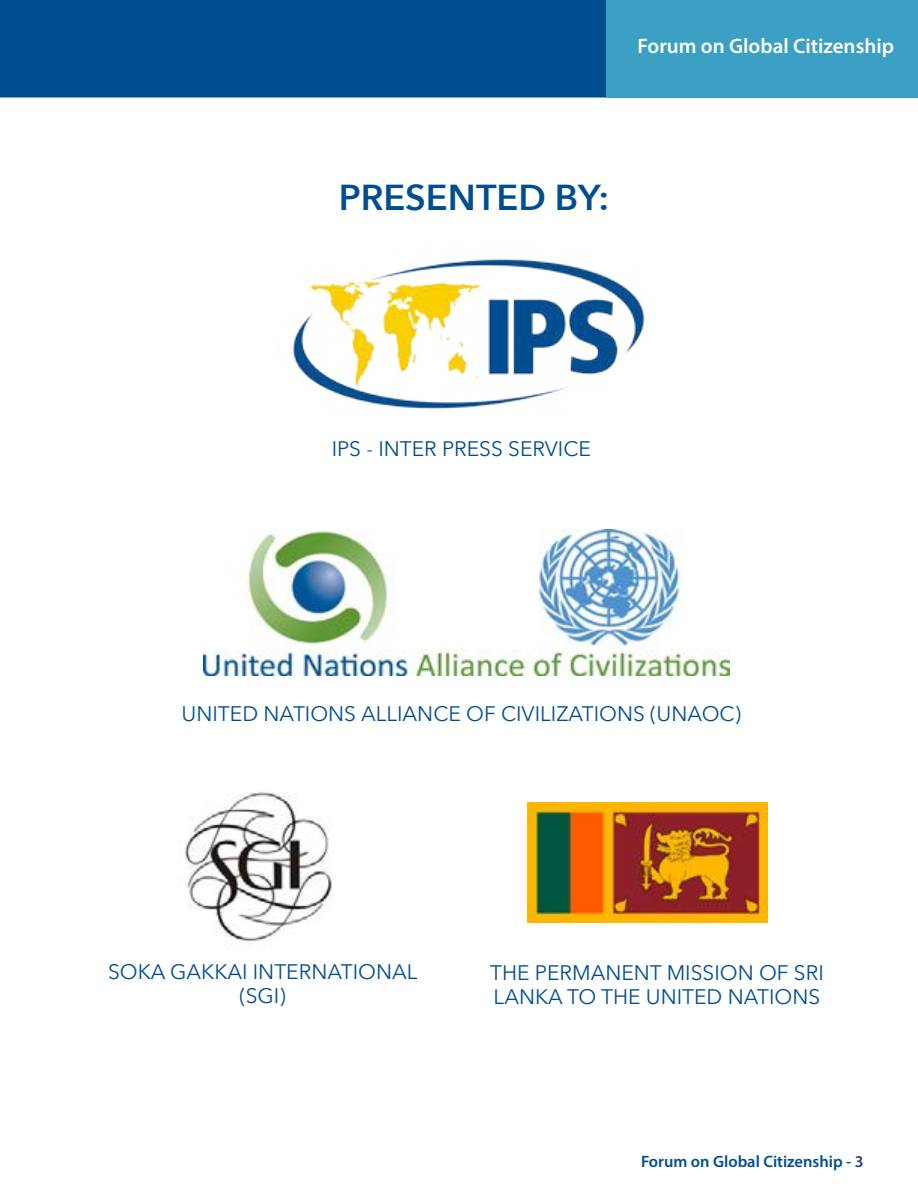
<style>
.page{position:relative;width:918px;height:1188px;background:#fff}
.page>*{position:absolute;margin:0;border:0;box-sizing:border-box;transform-origin:0 0}
.t1{font:600 36px "Avenir Next";color:#004e91}
.t2{font:21px/24px "Avenir Next";color:#004e91}
.t3{font:600 21px "Myriad Pro";color:#fff}
.t4{font:600 16.5px "Myriad Pro";color:#004e91}
.s1{color:#25408f}
</style>
<div class="page">
<div style="left:0;top:0;width:606px;height:98px;background:#004e91"></div>
<img style="left:184px;top:792px;width:148px;height:149px">
<img style="left:292px;top:259px;width:353px;height:150px">
<img style="left:528px;top:802px;width:239px;height:120px">
<img style="left:204px;top:529px;width:525px;height:147px">
<div style="left:606px;top:0;width:312px;height:98px;background:#3ba0c3"></div>
<p class="t3" style="left:637px;top:33px;width:258px">Forum on Global Citizenship</p>
<h1 class="t1" style="left:339px;top:167px;width:46px">PRESENTED</h1>
<h1 class="t1" style="left:555px;top:167px;width:56px">BY:</h1>
<p class="t2" style="left:332px;top:436px;width:261px">IPS - INTER PRESS SERVICE</p>
<p class="t2" style="left:182px;top:701px;width:238px">UN ITED NATION S ALLIANC</p>
<p class="t2" style="left:448px;top:701px;width:294px">E O F CIVILIZATION S (UNAOC)</p>
<p class="t2" style="left:108px;top:959px;width:16px">SOKA</p>
<p class="t2" style="left:170px;top:959px;width:16px">GAKKA</p>
<p class="t2" style="left:242px;top:959px;width:72px">I INTERNA</p>
<p class="t2" style="left:341px;top:959px;width:35px">TIONA</p>
<p class="t2" style="left:407px;top:959px;width:12px">L</p>
<p class="t2" style="left:239px;top:983px;width:48px">(SGI)</p>
<p class="t2" style="left:490px;top:960px;width:335px">TH E PERMAN ENT MISSION OF SRI<br>LANKA</p>
<p class="t2" style="left:567px;top:984px;width:255px">TO TH E UN ITED NATIONS</p>
<p class="t4" style="left:641px;top:1151px;width:224px">Forum on Global Citizenship - <span class="s1">3</span></p>
</div>
